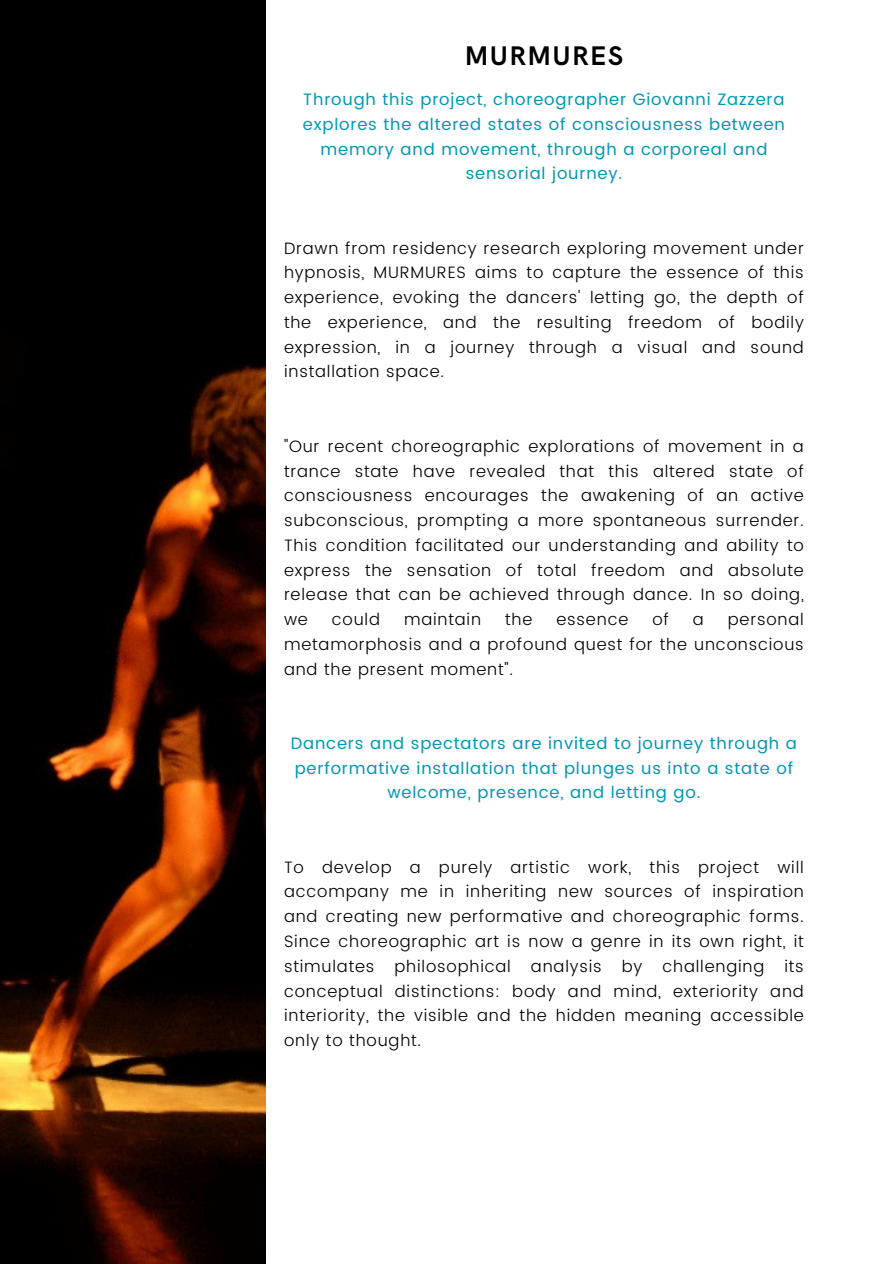
<style>
.page{position:relative;width:894px;height:1264px;background:#fff}
.page>*{position:absolute;margin:0;border:0;box-sizing:border-box;transform-origin:0 0}
.t1{font:700 27px "HK Grotesk";letter-spacing:.05em;color:#000}
.t2{font:300 16.5px/24.8px "Poppins";letter-spacing:.05em;color:#000;text-align:justify}
.t3{font:16.5px/24.8px "Poppins";letter-spacing:.05em;color:#0097b2;text-align:center}
</style>
<div class="page">
<img style="left:0;top:0;width:266px;height:1263px">
<h1 class="t1" style="left:464px;top:41px;width:160px">MURMURES</h1>
<p class="t3" style="left:303px;top:87px;width:483px">Through this project, choreographer Giovanni Zazzera explores the altered states of consciousness between memory and movement, through a corporeal and sensorial journey.</p>
<p class="t2" style="left:284px;top:235px;width:521px">Drawn from residency research exploring movement under hypnosis, MURMURES aims to capture the essence of this experience, evoking the dancers' letting go, the depth of the experience, and the resulting freedom of bodily expression, in a journey through a visual and sound installation space.</p>
<p class="t2" style="left:284px;top:433px;width:521px">"Our recent choreographic explorations of movement in a trance state have revealed that this altered state of consciousness encourages the awakening of an active subconscious, prompting a more spontaneous surrender.<br>This condition facilitated our understanding and ability to express the sensation of total freedom and absolute release that can be achieved through dance. In so doing, we</p>
<p class="t2" style="left:332px;top:607px;width:50px">could</p>
<p class="t2" style="left:404px;top:607px;width:79px">maintain</p>
<p class="t2" style="left:505px;top:607px;width:29px">the</p>
<p class="t2" style="left:556px;top:607px;width:73px">essence</p>
<p class="t2" style="left:652px;top:607px;width:18px">of</p>
<p class="t2" style="left:692px;top:607px;width:12px">a</p>
<p class="t2" style="left:284px;top:607px;width:521px;text-indent:443px">personal metamorphosis and a profound quest for the unconscious and the present moment".</p>
<p class="t3" style="left:291px;top:730px;width:507px">Dancers and spectators are invited to journey through a performative installation that plunges us into a state of welcome, presence, and letting go.</p>
<p class="t2" style="left:284px;top:854px;width:521px">To develop a purely artistic work, this project will accompany me in inheriting new sources of inspiration and creating new performative and choreographic forms.<br>Since choreographic art is now a genre in its own right, it stimulates philosophical analysis by challenging its conceptual distinctions: body and mind, exteriority and interiority, the visible and the hidden meaning accessible only to thought.</p>
</div>
